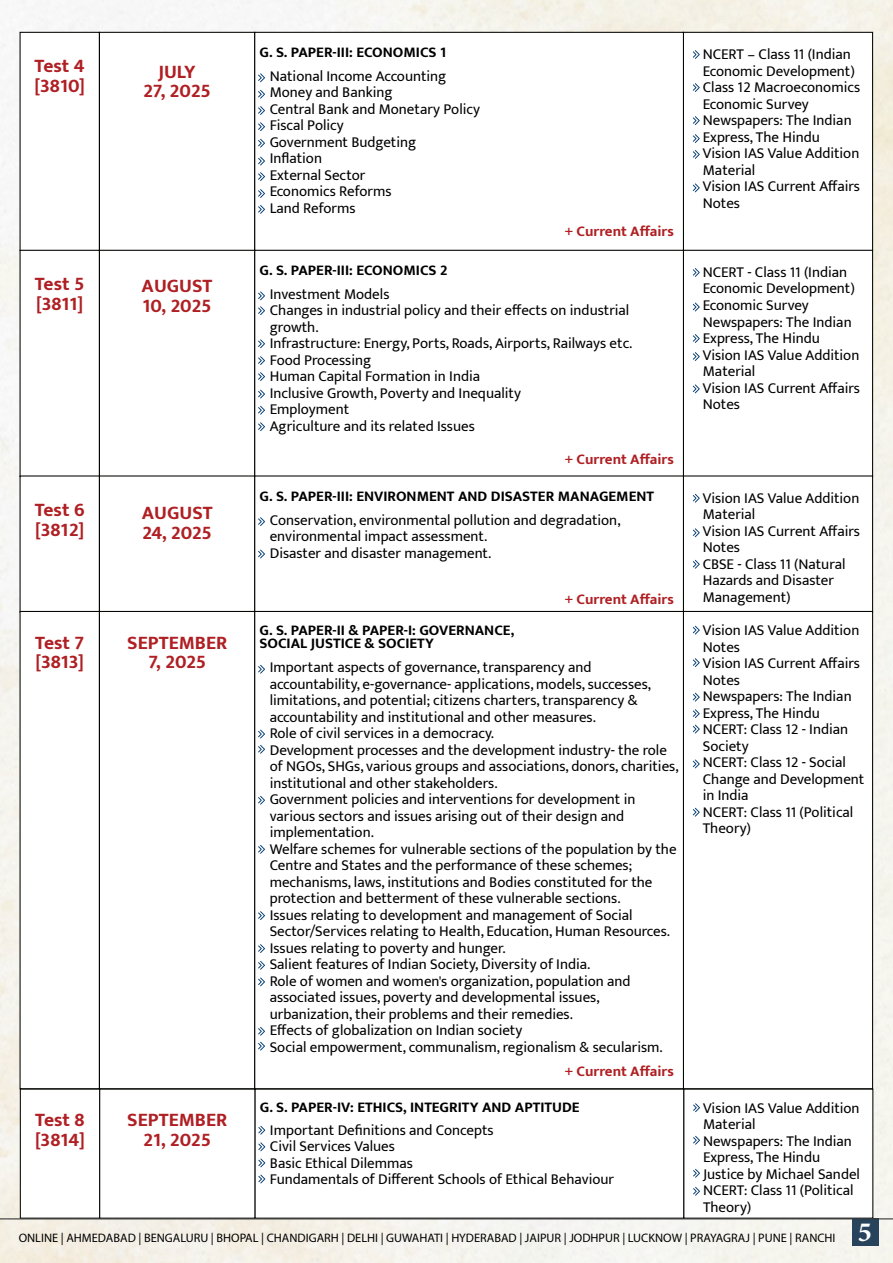
<style>
.page{position:relative;width:893px;height:1263px;background:#fff}
.page>*{position:absolute;margin:0;border:0;box-sizing:border-box;transform-origin:0 0}
.t1{font:700 19.5px/19.5px "Mukta";color:#af1f23}
.t2{font:15px/16.5px "Mukta";color:#000}
.t3{font:700 15px/13.5px "Mukta";color:#000}
.t4{font:700 15px "Mukta";color:#af1f23}
.t5{font:12.3px "Myriad Pro";color:#000}
</style>
<div class="page">
<img style="left:0;top:0;width:893px;height:1263px">
<div style="left:683px;top:1088px;width:190px;height:131px;background:#fff"></div>
<div style="left:20px;top:1088px;width:80px;height:131px;background:#fff;border:1px solid #020500"></div>
<div style="left:254px;top:1088px;width:430px;height:131px;background:#fff"></div>
<div style="left:99px;top:1088px;width:156px;height:131px;background:#fff;border:1px solid #020500"></div>
<svg style="left:258px;top:1126px;width:7px;height:9px"></svg>
<svg style="left:258px;top:1142px;width:7px;height:9px"></svg>
<svg style="left:258px;top:1174px;width:7px;height:9px"></svg>
<svg style="left:258px;top:1158px;width:7px;height:9px"></svg>
<svg style="left:693px;top:1103px;width:7px;height:9px"></svg>
<svg style="left:693px;top:1136px;width:7px;height:9px"></svg>
<svg style="left:693px;top:1169px;width:7px;height:9px"></svg>
<svg style="left:693px;top:1187px;width:7px;height:9px"></svg>
<div style="left:683px;top:32px;width:190px;height:219px;background:#fff;border:1px solid #020500"></div>
<div style="left:20px;top:32px;width:80px;height:219px;background:#fff"></div>
<div style="left:254px;top:32px;width:430px;height:219px;background:#fff;border:1px solid #020500"></div>
<div style="left:99px;top:32px;width:156px;height:219px;background:#fff;border:1px solid #020500"></div>
<svg style="left:258px;top:73px;width:7px;height:9px"></svg>
<svg style="left:258px;top:90px;width:7px;height:9px"></svg>
<svg style="left:258px;top:106px;width:7px;height:9px"></svg>
<svg style="left:258px;top:122px;width:7px;height:9px"></svg>
<svg style="left:258px;top:139px;width:7px;height:9px"></svg>
<svg style="left:258px;top:157px;width:7px;height:8px"></svg>
<svg style="left:258px;top:189px;width:7px;height:9px"></svg>
<svg style="left:258px;top:205px;width:7px;height:9px"></svg>
<svg style="left:258px;top:172px;width:7px;height:9px"></svg>
<svg style="left:693px;top:50px;width:7px;height:9px"></svg>
<svg style="left:693px;top:83px;width:7px;height:9px"></svg>
<svg style="left:693px;top:116px;width:7px;height:9px"></svg>
<svg style="left:693px;top:134px;width:7px;height:9px"></svg>
<svg style="left:693px;top:183px;width:7px;height:9px"></svg>
<svg style="left:693px;top:150px;width:7px;height:9px"></svg>
<div style="left:683px;top:250px;width:190px;height:227px;background:#fff;border:1px solid #020500"></div>
<div style="left:20px;top:250px;width:80px;height:227px;background:#fff"></div>
<div style="left:254px;top:250px;width:430px;height:227px;background:#fff;border:1px solid #020500"></div>
<div style="left:99px;top:250px;width:156px;height:227px;background:#fff;border:1px solid #020500"></div>
<svg style="left:258px;top:291px;width:7px;height:9px"></svg>
<svg style="left:258px;top:306px;width:7px;height:9px"></svg>
<svg style="left:258px;top:339px;width:7px;height:9px"></svg>
<svg style="left:258px;top:356px;width:7px;height:9px"></svg>
<svg style="left:258px;top:372px;width:7px;height:9px"></svg>
<svg style="left:258px;top:390px;width:7px;height:9px"></svg>
<svg style="left:258px;top:422px;width:7px;height:9px"></svg>
<svg style="left:258px;top:406px;width:7px;height:9px"></svg>
<svg style="left:693px;top:268px;width:7px;height:9px"></svg>
<svg style="left:693px;top:303px;width:7px;height:8px"></svg>
<svg style="left:693px;top:334px;width:7px;height:9px"></svg>
<svg style="left:693px;top:352px;width:7px;height:9px"></svg>
<svg style="left:693px;top:384px;width:7px;height:9px"></svg>
<div style="left:683px;top:475px;width:190px;height:138px;background:#fff;border:1px solid #020500"></div>
<div style="left:20px;top:475px;width:80px;height:138px;background:#fff"></div>
<div style="left:254px;top:475px;width:430px;height:138px;background:#fff"></div>
<div style="left:99px;top:475px;width:156px;height:138px;background:#fff;border:1px solid #020500"></div>
<svg style="left:258px;top:517px;width:7px;height:9px"></svg>
<svg style="left:258px;top:550px;width:7px;height:8px"></svg>
<svg style="left:693px;top:494px;width:7px;height:9px"></svg>
<svg style="left:693px;top:528px;width:7px;height:9px"></svg>
<svg style="left:693px;top:560px;width:7px;height:9px"></svg>
<div style="left:683px;top:611px;width:190px;height:478px;background:#fff;border:1px solid #020500"></div>
<div style="left:20px;top:611px;width:80px;height:478px;background:#fff"></div>
<div style="left:254px;top:611px;width:430px;height:478px;background:#fff;border:1px solid #020500"></div>
<div style="left:99px;top:611px;width:156px;height:478px;background:#fff;border:1px solid #020500"></div>
<svg style="left:258px;top:665px;width:7px;height:9px"></svg>
<svg style="left:258px;top:730px;width:7px;height:8px"></svg>
<svg style="left:258px;top:745px;width:7px;height:9px"></svg>
<svg style="left:258px;top:796px;width:7px;height:9px"></svg>
<svg style="left:258px;top:845px;width:7px;height:9px"></svg>
<svg style="left:258px;top:911px;width:7px;height:9px"></svg>
<svg style="left:258px;top:977px;width:7px;height:9px"></svg>
<svg style="left:258px;top:1042px;width:7px;height:8px"></svg>
<svg style="left:258px;top:1027px;width:7px;height:9px"></svg>
<svg style="left:258px;top:961px;width:7px;height:9px"></svg>
<svg style="left:258px;top:944px;width:7px;height:9px"></svg>
<svg style="left:693px;top:626px;width:7px;height:9px"></svg>
<svg style="left:693px;top:658px;width:7px;height:9px"></svg>
<svg style="left:693px;top:693px;width:7px;height:9px"></svg>
<svg style="left:693px;top:709px;width:7px;height:9px"></svg>
<svg style="left:693px;top:808px;width:7px;height:9px"></svg>
<svg style="left:693px;top:759px;width:7px;height:9px"></svg>
<svg style="left:693px;top:725px;width:7px;height:8px"></svg>
<div style="left:852px;top:1218px;width:27px;height:28px;background:#27445c"></div>
<hr style="left:0;top:1218px;width:893px;height:1px;background:#353635">
<h1 class="t1" style="left:35px;top:56px;width:52px">Test 4 [3810]</h1>
<h1 class="t1" style="left:35px;top:274px;width:51px">Test 5 [3811]</h1>
<h1 class="t1" style="left:35px;top:500px;width:51px">Test 6 [3812]</h1>
<h1 class="t1" style="left:143px;top:61px;width:69px;text-align:center">JULY<br>27, 2025</h1>
<h1 class="t1" style="left:142px;top:276px;width:72px">AUGUST<br>10, 2025</h1>
<h1 class="t1" style="left:142px;top:503px;width:72px">AUGUST<br>24, 2025</h1>
<p class="t3" style="left:259px;top:45px;width:188px">G. S. PAPER-III: ECONOMICS 1</p>
<p class="t2" style="left:270px;top:67px;width:212px">National Income Accounting<br>Money and Banking<br>Central Bank and Monetary Policy<br>Fiscal Policy<br>Government Budgeting<br>Inflation<br>External Sector<br>Economics Reforms<br>Land Reforms</p>
<p class="t4" style="left:565px;top:222px;width:111px">+ Current Affairs</p>
<p class="t3" style="left:259px;top:263px;width:189px">G. S. PAPER-III: ECONOMICS 2</p>
<p class="t2" style="left:270px;top:285px;width:364px">Investment Models<br>Changes in industrial policy and their effects on industrial growth.<br>Infrastructure: Energy, Ports, Roads, Airports, Railways etc.<br>Food Processing<br>Human Capital Formation in India<br>Inclusive Growth, Poverty and Inequality<br>Employment<br>Agriculture and its related Issues</p>
<p class="t4" style="left:565px;top:450px;width:111px">+ Current Affairs</p>
<p class="t3" style="left:259px;top:489px;width:396px">G. S. PAPER-III: ENVIRONMENT AND DISASTER MANAGEMENT</p>
<p class="t2" style="left:270px;top:511px;width:352px">Conservation, environmental pollution and degradation, environmental impact assessment.<br>Disaster and disaster management.</p>
<p class="t2" style="left:703px;top:46px;width:159px">NCERT – Class 11 (Indian<br>Economic Development)<br>Class 12 Macroeconomics<br>Economic Survey<br>Newspapers: The Indian<br>Express, The Hindu<br>Vision IAS Value Addition<br>Material<br>Vision IAS Current Affairs<br>Notes</p>
<p class="t2" style="left:703px;top:264px;width:159px">NCERT - Class 11 (Indian<br>Economic Development)<br>Economic Survey<br>Newspapers: The Indian<br>Express, The Hindu<br>Vision IAS Value Addition<br>Material<br>Vision IAS Current Affairs<br>Notes</p>
<p class="t2" style="left:703px;top:489px;width:159px">Vision IAS Value Addition<br>Material<br>Vision IAS Current Affairs<br>Notes<br>CBSE - Class 11 (Natural<br>Hazards and Disaster</p>
<p class="t4" style="left:565px;top:590px;width:111px">+ Current Affairs</p>
<p class="t2" style="left:703px;top:588px;width:89px">Management)</p>
<h1 class="t1" style="left:35px;top:632px;width:50px">Test 7 [3813]</h1>
<p class="t3" style="left:259px;top:623px;width:256px">G. S. PAPER-II &amp; PAPER-I: GOVERNANCE,<br>SOCIAL JUSTICE &amp; SOCIETY</p>
<h1 class="t1" style="left:127px;top:632px;width:102px;text-align:center">SEPTEMBER<br>7, 2025</h1>
<p class="t2" style="left:270px;top:659px;width:410px">Important aspects of governance, transparency and accountability, e-governance- applications, models, successes, limitations, and potential; citizens charters, transparency &amp; accountability and institutional and other measures.<br>Role of civil services in a democracy.<br>Development processes and the development industry- the role of NGOs, SHGs, various groups and associations, donors, charities, institutional and other stakeholders.<br>Government policies and interventions for development in various sectors and issues arising out of their design and implementation.<br>Welfare schemes for vulnerable sections of the population by the Centre and States and the performance of these schemes; mechanisms, laws, institutions and Bodies constituted for the protection and betterment of these vulnerable sections.<br>Issues relating to development and management of Social Sector/Services relating to Health, Education, Human Resources.<br>Issues relating to poverty and hunger.<br>Salient features of Indian Society, Diversity of India.<br>Role of women and women's organization, population and associated issues, poverty and developmental issues, urbanization, their problems and their remedies.<br>Effects of globalization on Indian society<br>Social empowerment, communalism, regionalism &amp; secularism.</p>
<h1 class="t1" style="left:35px;top:1110px;width:51px">Test 8 [3814]</h1>
<h1 class="t1" style="left:127px;top:1110px;width:102px;text-align:center">SEPTEMBER<br>21, 2025</h1>
<p class="t4" style="left:565px;top:1062px;width:111px">+ Current Affairs</p>
<p class="t3" style="left:260px;top:1100px;width:321px">G. S. PAPER-IV: ETHICS, INTEGRITY AND APTITUDE</p>
<p class="t2" style="left:270px;top:1121px;width:346px">Important Definitions and Concepts<br>Civil Services Values<br>Basic Ethical Dilemmas<br>Fundamentals of Different Schools of Ethical Behaviour</p>
<p class="t2" style="left:703px;top:622px;width:163px">Vision IAS Value Addition<br>Notes<br>Vision IAS Current Affairs<br>Notes<br>Newspapers: The Indian<br>Express, The Hindu<br>NCERT: Class 12 - Indian<br>Society<br>NCERT: Class 12 - Social<br>Change and Development in India<br>NCERT: Class 11 (Political<br>Theory)</p>
<p class="t2" style="left:703px;top:1099px;width:159px">Vision IAS Value Addition<br>Material<br>Newspapers: The Indian<br>Express, The Hindu<br>Justice by Michael Sandel<br>NCERT: Class 11 (Political<br>Theory)</p>
<p class="t5" style="left:19px;top:1230px;width:818px">ONLINE | AHMEDABAD | BENGALURU | BHOPAL | CHANDIGARH | DELHI | GUWAHATI | HYDERABAD | JAIPUR | JODHPUR | LUCKNOW | PRAYAGRAJ | PUNE | RANCHI</p>
</div>
